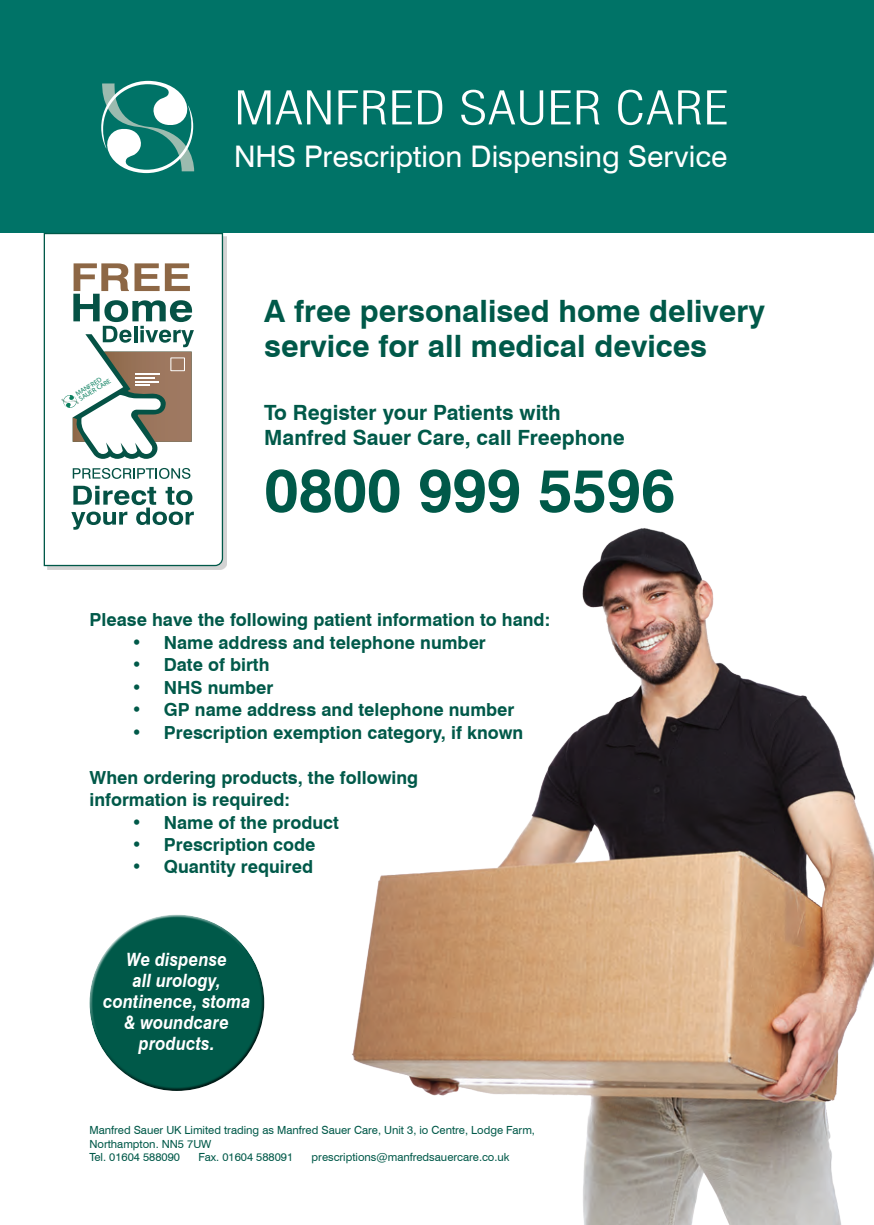
<style>
.page{position:relative;width:874px;height:1225px;background:#fff}
.page>*{position:absolute;margin:0;border:0;box-sizing:border-box;transform-origin:0 0}
.t1{font:700 60.4px "Swiss 721 BT";color:#005949}
.t2{font:300 condensed 45.6px "Swiss 721 BT";color:#fff;scale:1.24 1}
.t3{font:700 30.8px/35px "Swiss 721 BT";color:#005949}
.t4{font:29.8px "Swiss 721 BT";color:#fff}
.t5{font:700 21px/25.2px "Swiss 721 BT";color:#005949}
.t6{font:italic 700 18.4px/21px "Swiss 721 BT";letter-spacing:.01em;color:#fff;text-align:center;scale:.9 1}
.t7{font:700 18px/22.4px "Swiss 721 BT";color:#005949}
.t8{font:11.2px/13.4px "Swiss 721 BT";color:#005949}
.t9{font:6.8px/6px "Myriad Pro";color:#097f5e}
</style>
<div class="page">
<div style="left:0;top:0;width:873px;height:233px;background:#007367"></div>
<div style="left:47px;top:236px;width:180px;height:334px;background:#d3d3d3"></div>
<svg style="left:43px;top:233px;width:181px;height:334px;background:#d5dad6"></svg>
<img style="left:352px;top:528px;width:521px;height:697px">
<svg style="left:89px;top:914px;width:151px;height:113px"></svg>
<div style="left:93px;top:942px;width:172px;height:149px;background:#231f20;opacity:.75"></div>
<svg style="left:101px;top:81px;width:93px;height:92px"></svg>
<h2 class="t2" style="left:234px;top:80px;width:400px">MANFRED SAUER CARE</h2>
<h3 class="t4" style="left:234px;top:138px;width:494px">NHS Prescription Dispensing Service</h3>
<p class="t9" style="left:74px;top:391px;width:38px;rotate:-31deg">MANFRED<br>SAUER CARE</p>
<h3 class="t3" style="left:264px;top:293px;width:502px">A free personalised home delivery service for all medical devices</h3>
<p class="t5" style="left:264px;top:400px;width:361px">To Register your Patients with<br>Manfred Sauer Care, call Freephone</p>
<h1 class="t1" style="left:264px;top:453px;width:412px">0800 999 5596</h1>
<p class="t7" style="left:89px;top:608px;width:462px">Please have the following patient information to hand:</p>
<p class="t7" style="left:131px;top:631px;width:356px">• Name address and telephone number</p>
<p class="t7" style="left:131px;top:653px;width:139px">• Date of birth</p>
<p class="t7" style="left:131px;top:676px;width:143px">• NHS number</p>
<p class="t7" style="left:131px;top:698px;width:384px">• GP name address and telephone number</p>
<p class="t7" style="left:131px;top:721px;width:393px">• Prescription exemption category, if known</p>
<p class="t7" style="left:89px;top:766px;width:330px">When ordering products, the following information is required:</p>
<p class="t7" style="left:131px;top:810px;width:209px">• Name of the product</p>
<p class="t7" style="left:131px;top:833px;width:185px">• Prescription code</p>
<p class="t7" style="left:131px;top:855px;width:183px">• Quantity required</p>
<p class="t6" style="left:103px;top:948px;width:165px">We dispense<br>all urology, continence, stoma &amp; woundcare products.</p>
<p class="t8" style="left:89px;top:1123px;width:447px">Manfred Sauer UK Limited trading as Manfred Sauer Care, Unit 3, io Centre, Lodge Farm,<br>Northampton. NN5 7UW<br>Tel. 01604 588090</p>
<p class="t8" style="left:198px;top:1150px;width:96px">Fax. 01604 588091</p>
<p class="t8" style="left:311px;top:1150px;width:199px">prescriptions@manfredsauercare.co.uk</p>
</div>
